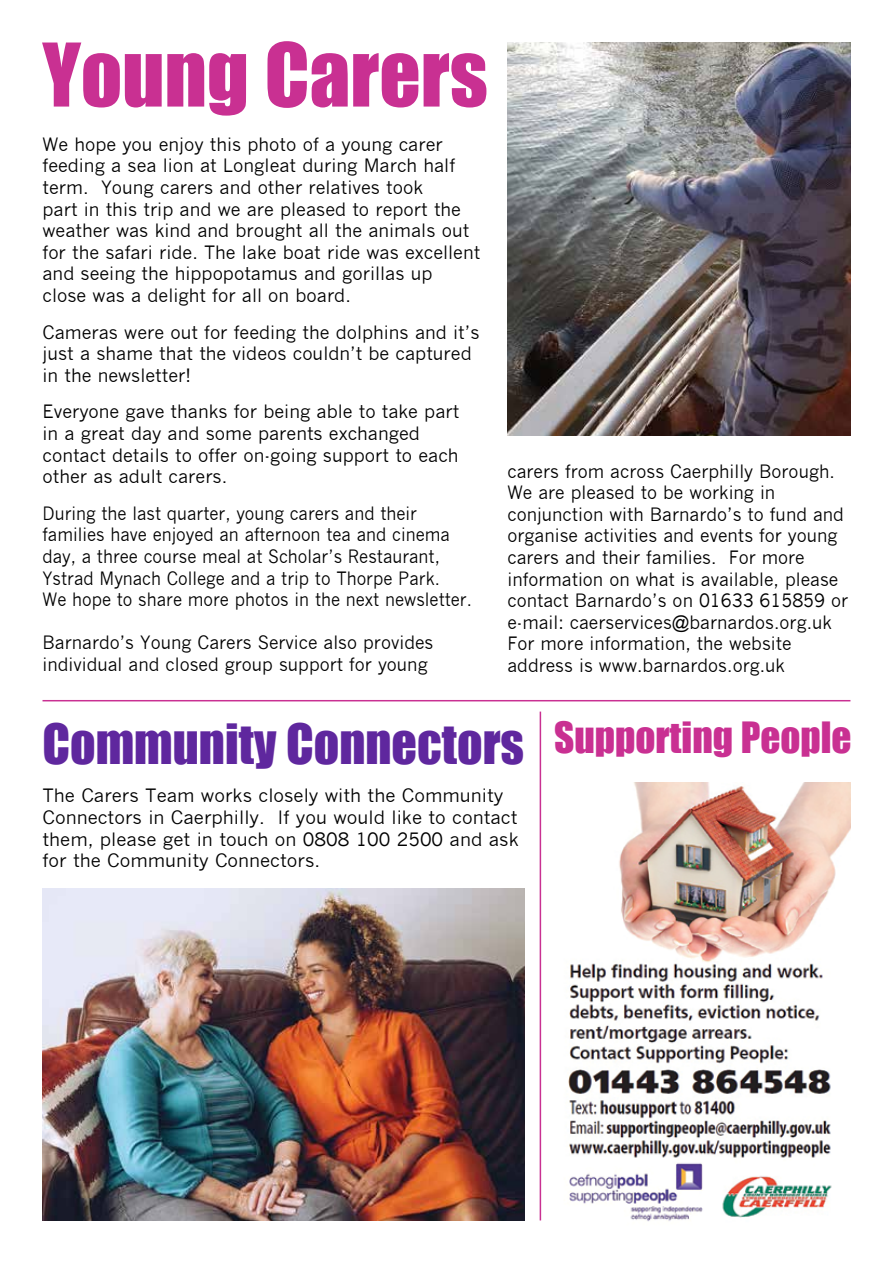
<style>
.page{position:relative;width:893px;height:1263px;background:#fff}
.page>*{position:absolute;margin:0;border:0;box-sizing:border-box;transform-origin:0 0}
.t1{font:81px "Impact";color:#c93092}
.t2{font:51px "Impact";color:#5f279e}
.t3{font:39.6px "Impact";color:#c93092}
.t4{font:18px/21.6px "News Gothic";color:#000}
.t5{font:18px/21.6px "News Gothic";color:#000;scale:.93 1}
</style>
<div class="page">
<img style="left:507px;top:43px;width:343px;height:392px">
<hr style="left:43px;top:700px;width:807px;height:1px;background:#c93092">
<img style="left:568px;top:782px;width:282px;height:439px">
<hr style="left:540px;top:711px;width:1px;height:509px;background:#c93092">
<img style="left:43px;top:889px;width:481px;height:331px">
<h1 class="t1" style="left:43px;top:12px;width:447px">Young Carers</h1>
<p class="t4" style="left:43px;top:134px;width:439px">We hope you enjoy this photo of a young carer feeding a sea lion at Longleat during March half term. Young carers and other relatives took<br>part in this trip and we are pleased to report the weather was kind and brought all the animals out for the safari ride. The lake boat ride was excellent and seeing the hippopotamus and gorillas up close was a delight for all on board.</p>
<p class="t4" style="left:43px;top:321px;width:438px">Cameras were out for feeding the dolphins and it’s just a shame that the videos couldn’t be captured in the newsletter!</p>
<p class="t4" style="left:43px;top:401px;width:418px">Everyone gave thanks for being able to take part in a great day and some parents exchanged contact details to offer on-going support to each other as adult carers.</p>
<p class="t5" style="left:43px;top:503px;width:463px">During the last quarter, young carers and their families have enjoyed an afternoon tea and cinema day, a three course meal at Scholar’s Restaurant, Ystrad Mynach College and a trip to Thorpe Park.<br>We hope to share more photos in the next newsletter.</p>
<p class="t4" style="left:43px;top:632px;width:392px">Barnardo’s Young Carers Service also provides individual and closed group support for young</p>
<p class="t4" style="left:507px;top:460px;width:342px">carers from across Caerphilly Borough.<br>We are pleased to be working in conjunction with Barnardo’s to fund and organise activities and events for young carers and their families. For more information on what is available, please contact Barnardo’s on 01633 615859 or e-mail: caerservices@barnardos.org.uk For more information, the website address is www.barnardos.org.uk</p>
<h2 class="t2" style="left:43px;top:704px;width:483px">Community Connectors</h2>
<p class="t4" style="left:43px;top:785px;width:478px">The Carers Team works closely with the Community Connectors in Caerphilly. If you would like to contact them, please get in touch on 0808 100 2500 and ask for the Community Connectors.</p>
<h3 class="t3" style="left:554px;top:707px;width:299px">Supporting People</h3>
</div>
